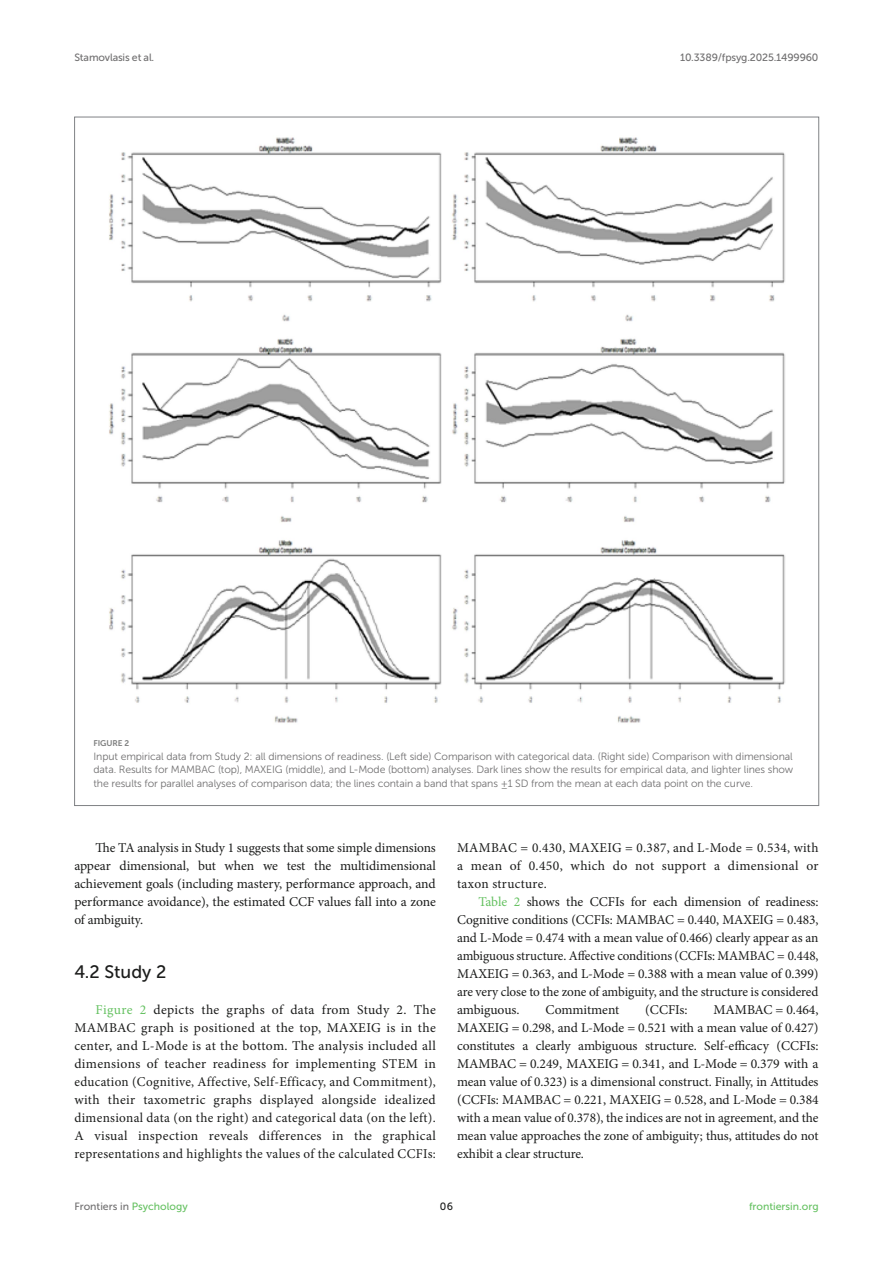
<style>
.page{position:relative;width:893px;height:1263px;background:#fff}
.page>*{position:absolute;margin:0;border:0;box-sizing:border-box;transform-origin:0 0}
.HEAD_2{font:18px "Museo Sans 500";color:#1b1c1b}
.TEXT{font:13.5px/18px "Minion Pro";letter-spacing:-.005em;color:#1b1c1b;text-align:justify}
.FIG_LEG{font:10.5px/13.5px "Museo Sans 300";letter-spacing:-.01em;color:#706f70;text-align:justify}
.t1{font:10.5px "Museo Sans 500";letter-spacing:-.015em;color:#706f70}
.t2{font:10.5px "Museo Sans 500";color:#65c161}
.t3{font:10.5px "Museo Sans 500";color:#1b1c1b}
.FIG_HD{font:8.25px "Museo Sans 700";letter-spacing:-.01em;color:#7e7f7f}
.s1{color:#65c161}
</style>
<div class="page">
<img style="left:109px;top:137px;width:676px;height:586px">
<p class="t1" style="left:74px;top:51px;width:81px">Stamovlasis et al.</p>
<p class="t1" style="left:680px;top:51px;width:140px">10.3389/fpsyg.2025.1499960</p>
<p class="FIG_HD" style="left:94px;top:739px;width:37px">FIGURE 2</p>
<p class="FIG_LEG" style="left:94px;top:749px;width:701px">Input empirical data from Study 2: all dimensions of readiness. (Left side) Comparison with categorical data. (Right side) Comparison with dimensional data. Results for MAMBAC (top), MAXEIG (middle), and L-Mode (bottom) analyses. Dark lines show the results for empirical data, and lighter lines show the results for parallel analyses of comparison data; the lines contain a band that spans ±1 SD from the mean at each data point on the curve.</p>
<p class="TEXT" style="left:74px;top:839px;width:363px;text-indent:21px">The TA analysis in Study 1 suggests that some simple dimensions appear dimensional, but when we test the multidimensional achievement goals (including mastery, performance approach, and performance avoidance), the estimated CCF values fall into a zone of ambiguity.</p>
<p class="HEAD_2" style="left:74px;top:962px;width:93px">4.2 Study 2</p>
<p class="TEXT" style="left:74px;top:1001px;width:363px;text-indent:21px"><span class="s1">Figure 2</span> depicts the graphs of data from Study 2. The MAMBAC graph is positioned at the top, MAXEIG is in the center, and L-Mode is at the bottom. The analysis included all dimensions of teacher readiness for implementing STEM in education (Cognitive, Affective, Self-Efficacy, and Commitment), with their taxometric graphs displayed alongside idealized dimensional data (on the right) and categorical data (on the left).<br>A visual inspection reveals differences in the graphical representations and highlights the values of the calculated CCFIs:</p>
<p class="TEXT" style="left:457px;top:839px;width:363px">MAMBAC = 0.430, MAXEIG = 0.387, and L-Mode = 0.534, with a mean of 0.450, which do not support a dimensional or taxon structure.</p>
<p class="TEXT" style="left:457px;top:893px;width:363px;text-indent:21px"><span class="s1">Table 2</span> shows the CCFIs for each dimension of readiness:<br>Cognitive conditions (CCFIs: MAMBAC = 0.440, MAXEIG = 0.483, and L-Mode = 0.474 with a mean value of 0.466) clearly appear as an ambiguous structure. Affective conditions (CCFIs: MAMBAC = 0.448, MAXEIG = 0.363, and L-Mode = 0.388 with a mean value of 0.399) are very close to the zone of ambiguity, and the structure is considered ambiguous.</p>
<p class="TEXT" style="left:545px;top:1001px;width:75px">Commitment</p>
<p class="TEXT" style="left:645px;top:1001px;width:44px">(CCFIs:</p>
<p class="TEXT" style="left:457px;top:1001px;width:363px;text-indent:256px">MAMBAC = 0.464, MAXEIG = 0.298, and L-Mode = 0.521 with a mean value of 0.427) constitutes a clearly ambiguous structure. Self-efficacy (CCFIs:<br>MAMBAC = 0.249, MAXEIG = 0.341, and L-Mode = 0.379 with a mean value of 0.323) is a dimensional construct. Finally, in Attitudes (CCFIs: MAMBAC = 0.221, MAXEIG = 0.528, and L-Mode = 0.384 with a mean value of 0.378), the indices are not in agreement, and the mean value approaches the zone of ambiguity; thus, attitudes do not exhibit a clear structure.</p>
<p class="t1" style="left:74px;top:1200px;width:115px">Frontiers in <span class="s1">Psychology</span></p>
<p class="t3" style="left:440px;top:1200px;width:15px">06</p>
<p class="t2" style="left:749px;top:1200px;width:71px">frontiersin.org</p>
</div>
